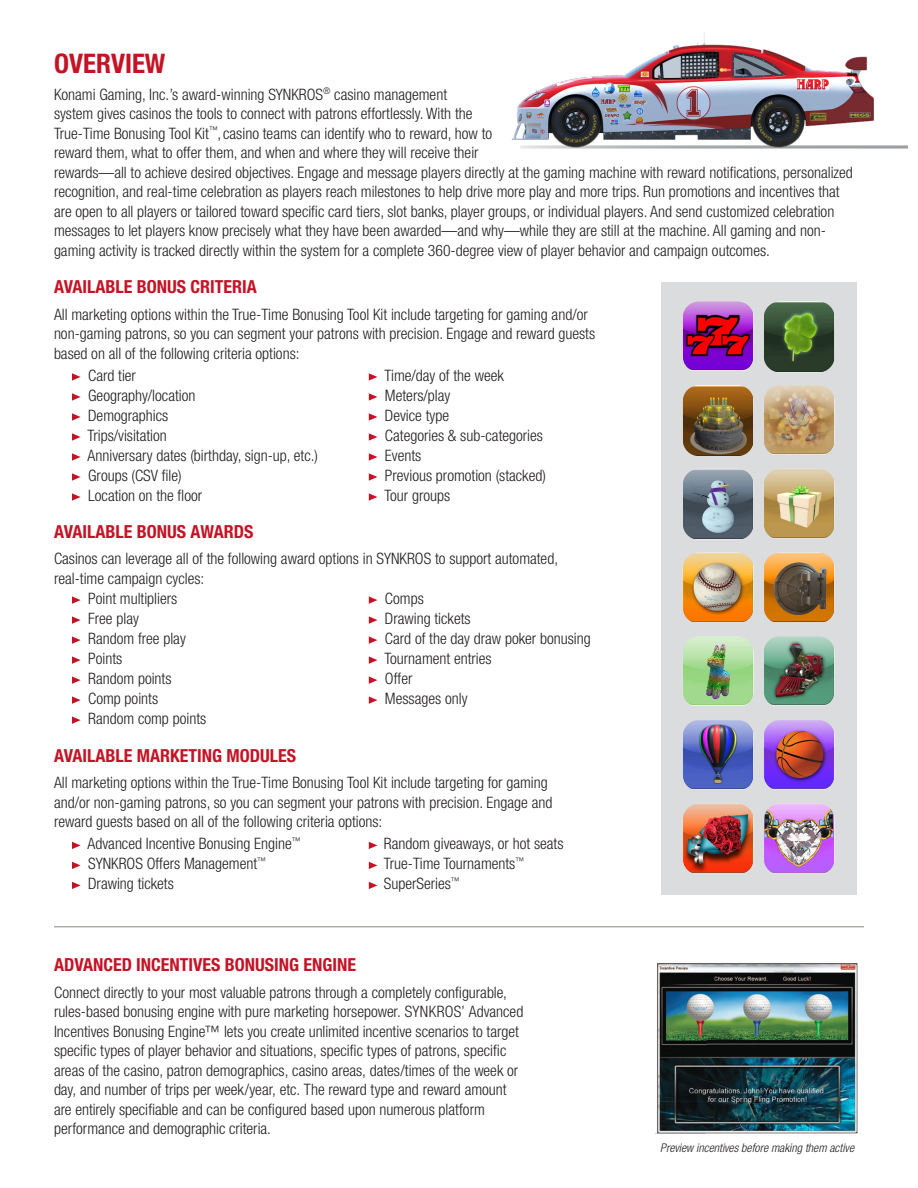
<style>
.page{position:relative;width:918px;height:1188px;background:#fff}
.page>*{position:absolute;margin:0;border:0;box-sizing:border-box;transform-origin:0 0}
.t1{font:700 condensed 27px "Helvetica Neue LT Std";color:#c41324}
.t2{font:700 condensed 18px "Helvetica Neue LT Std";color:#c41324}
.t3{font:300 condensed 15.75px/19.5px "Helvetica Neue LT Std";color:#231f20}
.t4{font:italic 300 condensed 12px "Helvetica Neue LT Std";color:#231f20}
</style>
<div class="page">
<svg style="left:72px;top:373px;width:9px;height:8px"></svg>
<svg style="left:72px;top:393px;width:9px;height:8px"></svg>
<svg style="left:72px;top:413px;width:9px;height:8px"></svg>
<svg style="left:72px;top:433px;width:9px;height:8px"></svg>
<svg style="left:72px;top:453px;width:9px;height:8px"></svg>
<svg style="left:72px;top:473px;width:9px;height:8px"></svg>
<svg style="left:72px;top:493px;width:9px;height:8px"></svg>
<svg style="left:369px;top:373px;width:8px;height:8px"></svg>
<svg style="left:369px;top:393px;width:8px;height:8px"></svg>
<svg style="left:369px;top:413px;width:8px;height:8px"></svg>
<svg style="left:369px;top:433px;width:8px;height:8px"></svg>
<svg style="left:369px;top:453px;width:8px;height:8px"></svg>
<svg style="left:369px;top:473px;width:8px;height:8px"></svg>
<svg style="left:369px;top:493px;width:8px;height:8px"></svg>
<svg style="left:72px;top:842px;width:9px;height:7px"></svg>
<svg style="left:72px;top:862px;width:9px;height:7px"></svg>
<svg style="left:72px;top:882px;width:9px;height:7px"></svg>
<svg style="left:369px;top:842px;width:8px;height:7px"></svg>
<svg style="left:369px;top:862px;width:8px;height:7px"></svg>
<svg style="left:369px;top:882px;width:8px;height:7px"></svg>
<svg style="left:72px;top:596px;width:9px;height:8px"></svg>
<svg style="left:72px;top:616px;width:9px;height:8px"></svg>
<svg style="left:72px;top:636px;width:9px;height:8px"></svg>
<svg style="left:72px;top:656px;width:9px;height:8px"></svg>
<svg style="left:72px;top:676px;width:9px;height:8px"></svg>
<svg style="left:72px;top:696px;width:9px;height:8px"></svg>
<svg style="left:72px;top:716px;width:9px;height:8px"></svg>
<svg style="left:369px;top:596px;width:8px;height:8px"></svg>
<svg style="left:369px;top:616px;width:8px;height:8px"></svg>
<svg style="left:369px;top:636px;width:8px;height:8px"></svg>
<svg style="left:369px;top:656px;width:8px;height:8px"></svg>
<svg style="left:369px;top:676px;width:8px;height:8px"></svg>
<svg style="left:369px;top:696px;width:8px;height:8px"></svg>
<svg style="left:878px;top:145px;width:30px;height:4px"></svg>
<img style="left:512px;top:32px;width:366px;height:117px">
<div style="left:661px;top:282px;width:195px;height:613px;background:#dbdcdd"></div>
<img style="left:764px;top:804px;width:71px;height:69px">
<img style="left:683px;top:804px;width:71px;height:69px">
<img style="left:764px;top:720px;width:71px;height:70px">
<img style="left:683px;top:720px;width:71px;height:70px">
<img style="left:683px;top:553px;width:71px;height:69px">
<img style="left:764px;top:553px;width:71px;height:69px">
<img style="left:683px;top:301px;width:71px;height:70px">
<img style="left:764px;top:301px;width:70px;height:71px">
<img style="left:764px;top:385px;width:71px;height:70px">
<img style="left:683px;top:385px;width:71px;height:71px">
<img style="left:764px;top:636px;width:71px;height:70px">
<img style="left:683px;top:636px;width:71px;height:70px">
<img style="left:683px;top:470px;width:70px;height:70px">
<img style="left:764px;top:469px;width:71px;height:69px">
<hr style="left:54px;top:926px;width:810px;height:1px;background:#9c9389">
<img style="left:656px;top:963px;width:202px;height:171px">
<p class="t1" style="left:54px;top:47px;width:113px">OVERVIEW</p>
<p class="t3" style="left:54px;top:84px;width:800px">Konami Gaming, Inc.’s award-winning SYNKROS<sup>®</sup> casino management<br>system gives casinos the tools to connect with patrons effortlessly. With the<br>True-Time Bonusing Tool Kit<sup>™</sup>, casino teams can identify who to reward, how to<br>reward them, what to offer them, and when and where they will receive their<br>rewards—all to achieve desired objectives. Engage and message players directly at the gaming machine with reward notifications, personalized recognition, and real-time celebration as players reach milestones to help drive more play and more trips. Run promotions and incentives that are open to all players or tailored toward specific card tiers, slot banks, player groups, or individual players. And send customized celebration messages to let players know precisely what they have been awarded—and why—while they are still at the machine. All gaming and non&shy;gaming activity is tracked directly within the system for a complete 360-degree view of player behavior and campaign outcomes.</p>
<p class="t2" style="left:54px;top:276px;width:204px">AVAILABLE BONUS CRITERIA</p>
<p class="t3" style="left:54px;top:304px;width:543px">All marketing options within the True-Time Bonusing Tool Kit include targeting for gaming and/or non-gaming patrons, so you can segment your patrons with precision. Engage and reward guests based on all of the following criteria options:</p>
<p class="t3" style="left:88px;top:365px;width:49px">Card tier</p>
<p class="t3" style="left:88px;top:385px;width:109px">Geography/location</p>
<p class="t3" style="left:88px;top:405px;width:82px">Demographics</p>
<p class="t3" style="left:88px;top:425px;width:81px">Trips/visitation</p>
<p class="t3" style="left:88px;top:445px;width:232px">Anniversary dates (birthday, sign-up, etc.)</p>
<p class="t3" style="left:88px;top:465px;width:95px">Groups (CSV file)</p>
<p class="t3" style="left:88px;top:485px;width:115px">Location on the floor</p>
<p class="t3" style="left:384px;top:365px;width:121px">Time/day of the week</p>
<p class="t3" style="left:385px;top:385px;width:67px">Meters/play</p>
<p class="t3" style="left:385px;top:405px;width:66px">Device type</p>
<p class="t3" style="left:385px;top:425px;width:160px">Categories &amp; sub-categories</p>
<p class="t3" style="left:385px;top:445px;width:38px">Events</p>
<p class="t3" style="left:385px;top:465px;width:162px">Previous promotion (stacked)</p>
<p class="t3" style="left:384px;top:485px;width:67px">Tour groups</p>
<p class="t2" style="left:54px;top:521px;width:201px">AVAILABLE BONUS AWARDS</p>
<p class="t3" style="left:54px;top:549px;width:506px">Casinos can leverage all of the following award options in SYNKROS to support automated, real-time campaign cycles:</p>
<p class="t3" style="left:88px;top:588px;width:91px">Point multipliers</p>
<p class="t3" style="left:88px;top:608px;width:52px">Free play</p>
<p class="t3" style="left:88px;top:628px;width:99px">Random free play</p>
<p class="t3" style="left:88px;top:648px;width:36px">Points</p>
<p class="t3" style="left:88px;top:668px;width:85px">Random points</p>
<p class="t3" style="left:88px;top:688px;width:71px">Comp points</p>
<p class="t3" style="left:88px;top:708px;width:120px">Random comp points</p>
<p class="t3" style="left:385px;top:588px;width:40px">Comps</p>
<p class="t3" style="left:385px;top:608px;width:87px">Drawing tickets</p>
<p class="t3" style="left:385px;top:628px;width:207px">Card of the day draw poker bonusing</p>
<p class="t3" style="left:384px;top:648px;width:109px">Tournament entries</p>
<p class="t3" style="left:385px;top:668px;width:29px">Offer</p>
<p class="t3" style="left:385px;top:688px;width:84px">Messages only</p>
<p class="t2" style="left:54px;top:745px;width:244px">AVAILABLE MARKETING MODULES</p>
<p class="t3" style="left:54px;top:773px;width:500px">All marketing options within the True-Time Bonusing Tool Kit include targeting for gaming and/or non-gaming patrons, so you can segment your patrons with precision. Engage and reward guests based on all of the following criteria options:</p>
<p class="t3" style="left:88px;top:834px;width:215px">Advanced Incentive Bonusing Engine<sup>™</sup></p>
<p class="t3" style="left:88px;top:854px;width:180px">SYNKROS Offers Management<sup>™</sup></p>
<p class="t3" style="left:88px;top:874px;width:87px">Drawing tickets</p>
<p class="t3" style="left:384px;top:834px;width:181px">Random giveaways, or hot seats</p>
<p class="t3" style="left:384px;top:854px;width:142px">True-Time Tournaments<sup>™</sup></p>
<p class="t3" style="left:384px;top:874px;width:78px">SuperSeries<sup>™</sup></p>
<p class="t2" style="left:54px;top:954px;width:304px">ADVANCED INCENTIVES BONUSING ENGINE</p>
<p class="t3" style="left:54px;top:982px;width:471px">Connect directly to your most valuable patrons through a completely configurable, rules-based bonusing engine with pure marketing horsepower. SYNKROS’ Advanced Incentives Bonusing Engine™ lets you create unlimited incentive scenarios to target specific types of player behavior and situations, specific types of patrons, specific areas of the casino, patron demographics, casino areas, dates/times of the week or day, and number of trips per week/year, etc. The reward type and reward amount are entirely specifiable and can be configured based upon numerous platform performance and demographic criteria.</p>
<p class="t4" style="left:660px;top:1141px;width:195px">Preview incentives before making them active</p>
</div>
